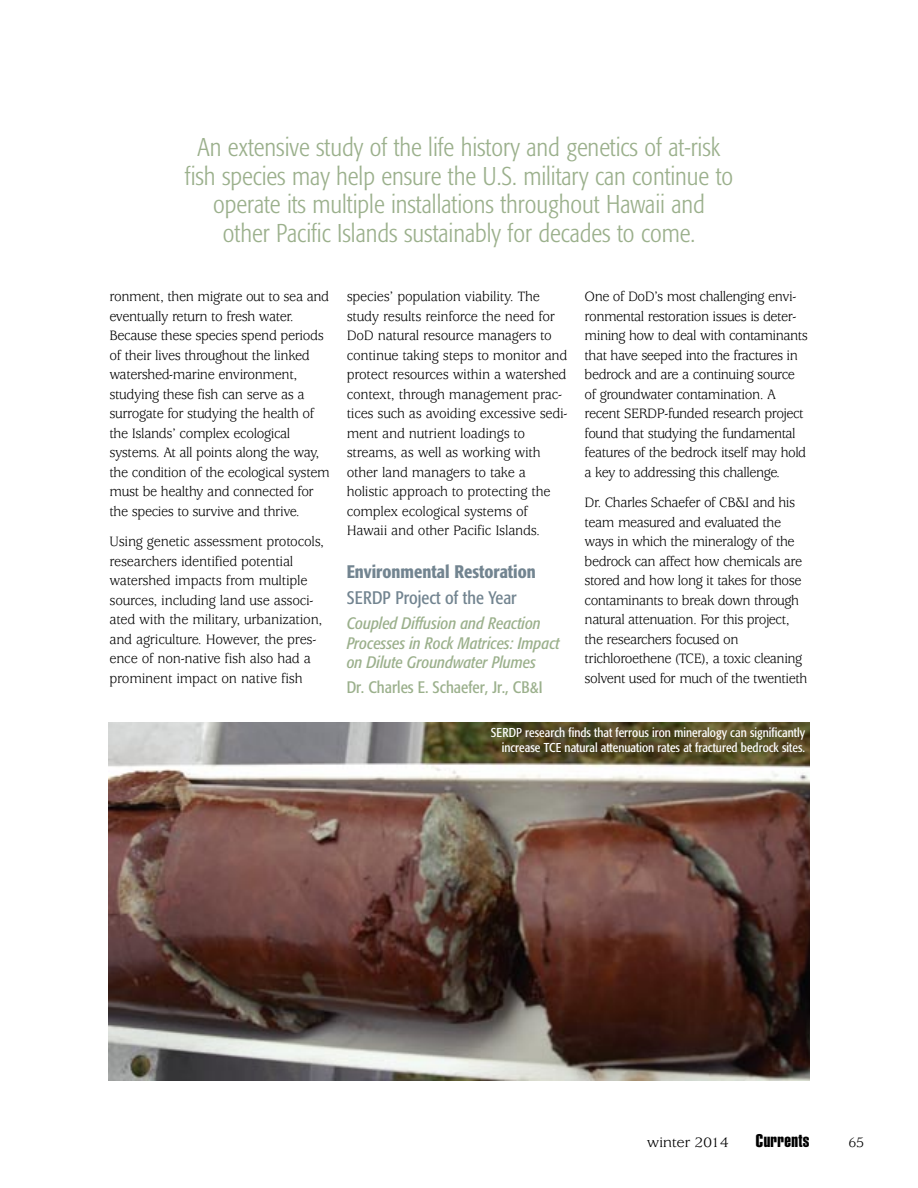
<style>
.page{position:relative;width:918px;height:1188px;background:#fff}
.page>*{position:absolute;margin:0;border:0;box-sizing:border-box;transform-origin:0 0}
.t1{font:300 condensed 25.5px/28.5px "Formata";color:#9bb08c;text-align:center}
.t2{font:500 condensed 18px "Formata";color:#728490}
.t3{font:condensed 18px "Formata";color:#728490}
.t4{font:18px "Helvetica Extra Compressed";letter-spacing:.02em;color:#000;scale:1.1 1}
.t5{font:italic condensed 16.5px/19.5px "Formata";color:#9bb08c}
.t6{font:condensed 16.5px "Formata";color:#9bb08c}
.t7{font:15px/19.5px "Usherwood";letter-spacing:-.03em;color:#000;scale:.95 1}
.t8{font:15px "Usherwood";letter-spacing:-.03em;color:#000;scale:1.1 1}
.t9{font:condensed 12.75px/15px "Formata";color:#fff;text-align:right}
</style>
<div class="page">
<img style="left:108px;top:722px;width:702px;height:358px">
<p class="t1" style="left:185px;top:135px;width:550px">An extensive study of the life history and genetics of at-risk fish species may help ensure the U.S. military can continue to operate its multiple installations throughout Hawaii and<br>other Pacific Islands sustainably for decades to come.</p>
<p class="t7" style="left:110px;top:288px;width:233px">ronment, then migrate out to sea and eventually return to fresh water.<br>Because these species spend periods of their lives throughout the linked watershed-marine environment, studying these fish can serve as a surrogate for studying the health of the Islands’ complex ecological systems. At all points along the way, the condition of the ecological system must be healthy and connected for the species to survive and thrive.</p>
<p class="t7" style="left:110px;top:533px;width:227px">Using genetic assessment protocols, researchers identified potential watershed impacts from multiple sources, including land use associ&shy;ated with the military, urbanization, and agriculture. However, the pres&shy;ence of non-native fish also had a prominent impact on native fish</p>
<p class="t7" style="left:347px;top:288px;width:234px">species’ population viability. The study results reinforce the need for DoD natural resource managers to continue taking steps to monitor and protect resources within a watershed context, through management prac&shy;tices such as avoiding excessive sedi&shy;ment and nutrient loadings to streams, as well as working with other land managers to take a holistic approach to protecting the complex ecological systems of Hawaii and other Pacific Islands.</p>
<p class="t2" style="left:347px;top:564px;width:191px">Environmental Restoration</p>
<p class="t3" style="left:347px;top:590px;width:172px">SERDP Project of the Year</p>
<p class="t5" style="left:347px;top:615px;width:214px">Coupled Diffusion and Reaction<br>Processes in Rock Matrices: Impact on Dilute Groundwater Plumes</p>
<p class="t6" style="left:347px;top:680px;width:197px">Dr. Charles E. Schaefer, Jr., CB&amp;I</p>
<p class="t9" style="left:491px;top:726px;width:316px">SERDP research finds that ferrous iron mineralogy can significantly increase TCE natural attenuation rates at fractured bedrock sites.</p>
<p class="t7" style="left:585px;top:288px;width:237px">One of DoD’s most challenging envi&shy;ronmental restoration issues is deter&shy;mining how to deal with contaminants that have seeped into the fractures in bedrock and are a continuing source of groundwater contamination. A recent SERDP-funded research project found that studying the fundamental features of the bedrock itself may hold a key to addressing this challenge.</p>
<p class="t7" style="left:585px;top:494px;width:236px">Dr. Charles Schaefer of CB&amp;I and his team measured and evaluated the ways in which the mineralogy of the bedrock can affect how chemicals are stored and how long it takes for those contaminants to break down through natural attenuation. For this project, the researchers focused on trichloroethene (TCE), a toxic cleaning solvent used for much of the twentieth</p>
<p class="t8" style="left:647px;top:1137px;width:76px">winter 2014</p>
<p class="t4" style="left:756px;top:1134px;width:50px">Currents</p>
<p class="t7" style="left:849px;top:1134px;width:18px">65</p>
</div>
